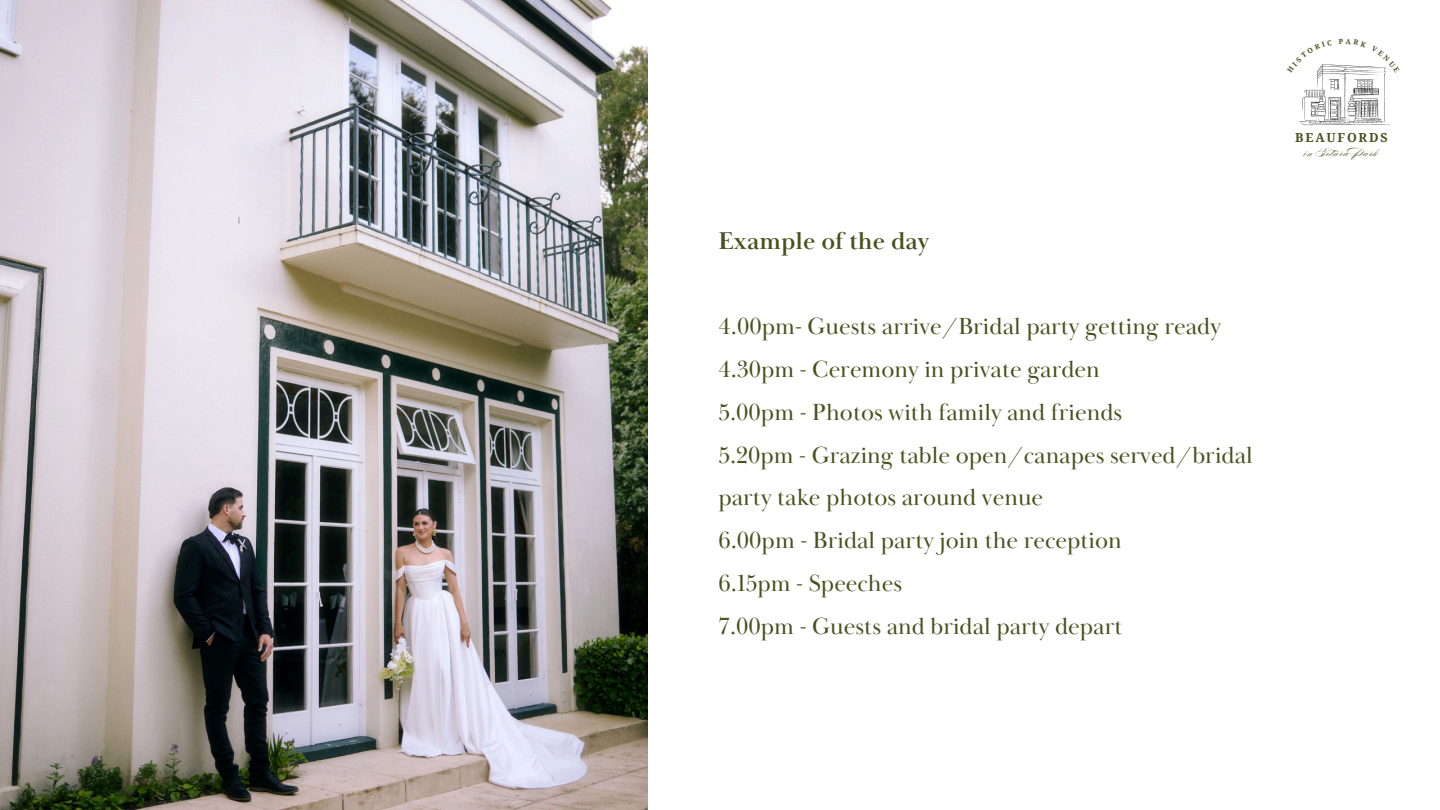
<style>
.page{position:relative;width:1440px;height:810px;background:#fff}
.page>*{position:absolute;margin:0;border:0;box-sizing:border-box;transform-origin:0 0}
.t1{font:700 25px "Baskerville Display PT";color:#48511d}
.t2{font:24px/42.8px "Baskerville Display PT";color:#48511d}
.t3{font:700 12.5px "Noto Serif";letter-spacing:.14em;color:#48511d}
.t4{font:10.3px "Burgues Script";letter-spacing:.08em;color:#48511d}
</style>
<div class="page">
<img style="left:1299px;top:64px;width:90px;height:62px">
<img style="left:0;top:0;width:648px;height:810px">
<svg style="left:1299px;top:64px;width:33px;height:9px"></svg>
<svg style="left:1339px;top:64px;width:50px;height:9px"></svg>
<p class="t1" style="left:719px;top:226px;width:212px">Example of the day</p>
<p class="t2" style="left:719px;top:306px;width:536px">4.00pm- Guests arrive/Bridal party getting ready 4.30pm - Ceremony in private garden<br>5.00pm - Photos with family and friends<br>5.20pm - Grazing table open/canapes served/bridal party take photos around venue<br>6.00pm - Bridal party join the reception<br>6.15pm - Speeches<br>7.00pm - Guests and bridal party depart</p>
<p class="t3" style="left:1295px;top:129px;width:94px">BEAUFORDS</p>
<p class="t4" style="left:1304px;top:147px;width:75px">in Totara Park</p>
</div>
